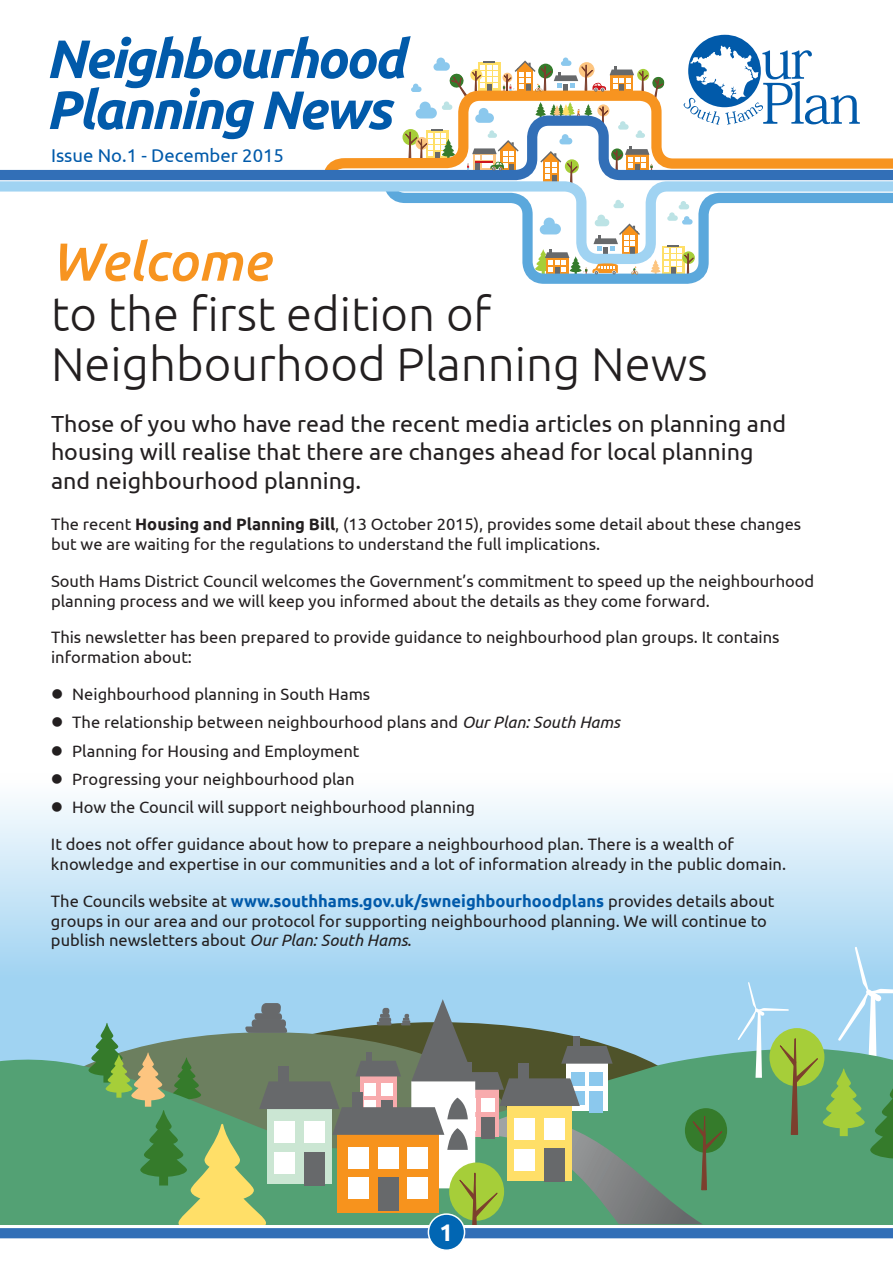
<style>
.page{position:relative;width:893px;height:1263px;background:#fff}
.page>*{position:absolute;margin:0;border:0;box-sizing:border-box;transform-origin:0 0}
.t1{font:italic 700 54px/51px "Ubuntu";letter-spacing:-.04em;color:#015aaa}
.t2{font:italic 500 53.4px "Ubuntu";letter-spacing:-.005em;color:#f79420}
.t3{font:300 47.4px/50.4px "Ubuntu";color:#231f20}
.t4{font:700 24px "Ubuntu";color:#fff}
.t5{font:23.25px/28.8px "Ubuntu";color:#231f20}
.t6{font:18.45px "Ubuntu";color:#015aaa}
.t7{font:16.5px/19.8px "Ubuntu";color:#231f20}
.s1{font-weight:700}
.s2{font-style:italic}
.s3{font-weight:700;color:#015aaa}
</style>
<div class="page">
<svg style="left:0;top:799px;width:893px;height:245px;background:#c6e4f6"></svg>
<div style="left:0;top:1044px;width:893px;height:180px;background:#53a174"></div>
<div style="left:685px;top:1108px;width:42px;height:45px;background:#357b2b;border-radius:50%"></div>
<svg style="left:737px;top:946px;width:156px;height:224px;background:#83bca4"></svg>
<svg style="left:88px;top:999px;width:634px;height:225px;background:#85a386"></svg>
<svg style="left:523px;top:269px;width:185px;height:15px;background:#79b5db"></svg>
<svg style="left:0;top:185px;width:893px;height:84px"></svg>
<svg style="left:613px;top:200px;width:11px;height:8px"></svg>
<svg style="left:667px;top:201px;width:26px;height:24px"></svg>
<svg style="left:0;top:131px;width:893px;height:54px"></svg>
<svg style="left:535px;top:215px;width:105px;height:59px"></svg>
<svg style="left:405px;top:58px;width:260px;height:127px"></svg>
<div style="left:0;top:1228px;width:893px;height:10px;background:#326fb7"></div>
<div style="left:428px;top:1214px;width:37px;height:36px;background:#0166b3;border-radius:50%"></div>
<div style="left:428px;top:1213px;width:37px;height:38px;border:2px solid #fff;border-radius:50%"></div>
<svg style="left:683px;top:35px;width:177px;height:90px"></svg>
<svg style="left:52px;top:802px;width:10px;height:10px"></svg>
<h1 class="t1" style="left:46px;top:33px;width:361px">Neighbourhood<br>Planning News</h1>
<p class="t6" style="left:51px;top:144px;width:235px">Issue No.1 - December 2015</p>
<h2 class="t2" style="left:51px;top:229px;width:221px">Welcome</h2>
<h3 class="t3" style="left:51px;top:288px;width:658px">to the first edition of<br>Neighbourhood Planning News</h3>
<h3 class="t5" style="left:51px;top:408px;width:736px">Those of you who have read the recent media articles on planning and housing will realise that there are changes ahead for local planning and neighbourhood planning.</h3>
<p class="t7" style="left:51px;top:514px;width:752px">The recent <span class="s1">Housing and Planning Bill</span>, (13 October 2015), provides some detail about these changes but we are waiting for the regulations to understand the full implications.</p>
<p class="t7" style="left:51px;top:571px;width:765px">South Hams District Council welcomes the Government’s commitment to speed up the neighbourhood planning process and we will keep you informed about the details as they come forward.</p>
<p class="t7" style="left:51px;top:627px;width:730px">This newsletter has been prepared to provide guidance to neighbourhood plan groups. It contains information about:</p>
<p class="t7" style="left:72px;top:679px;width:549px;line-height:28.3px">Neighbourhood planning in South Hams<br>The relationship between neighbourhood plans and <span class="s2">Our Plan: South Hams </span>Planning for Housing and Employment<br>Progressing your neighbourhood plan<br>How the Council will support neighbourhood planning</p>
<p class="t7" style="left:51px;top:834px;width:737px">It does not offer guidance about how to prepare a neighbourhood plan. There is a wealth of knowledge and expertise in our communities and a lot of information already in the public domain.</p>
<p class="t7" style="left:51px;top:890px;width:725px">The Councils website at <span class="s3">www.southhams.gov.uk/swneighbourhoodplans</span> provides details about groups in our area and our protocol for supporting neighbourhood planning. We will continue to publish newsletters about <span class="s2">Our Plan: South Hams</span>.</p>
<h3 class="t4" style="left:440px;top:1217px;width:15px">1</h3>
</div>
